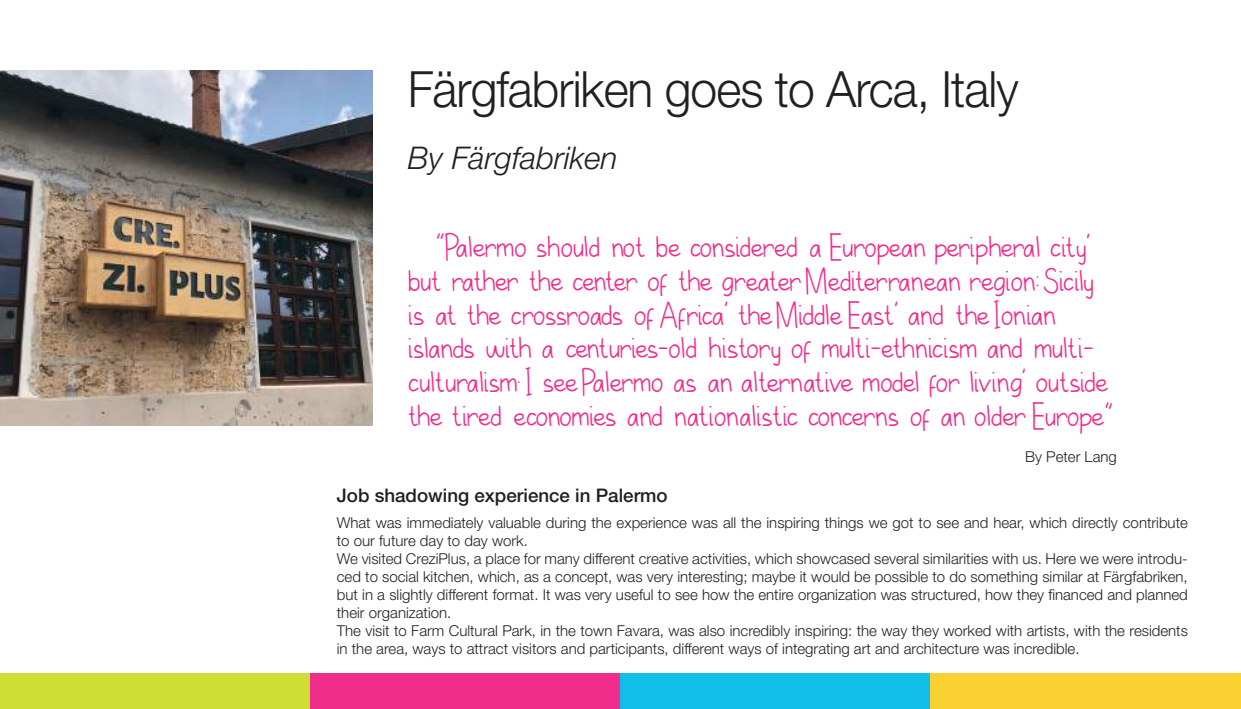
<style>
.page{position:relative;width:1241px;height:709px;background:#fff}
.page>*{position:absolute;margin:0;border:0;box-sizing:border-box;transform-origin:0 0}
.t1{font:300 50px "Helvetica Neue LT Pro";letter-spacing:-.02em;color:#241f1f;scale:.96 1}
.t2{font:33.75px/33.8px "Le Ratna";letter-spacing:-.01em;color:#f02d8b}
.t3{font:italic 300 31.25px "Helvetica Neue LT Pro";color:#241f1f}
.t4{font:500 18.75px "Helvetica Neue LT Pro";color:#241f1f}
.t5{font:300 15px/18px "Helvetica Neue LT Pro";color:#241f1f}
</style>
<div class="page">
<div style="left:0;top:673px;width:310px;height:36px;background:#cede34"></div>
<div style="left:310px;top:673px;width:310px;height:36px;background:#f02d8b"></div>
<div style="left:620px;top:673px;width:310px;height:36px;background:#11bde9"></div>
<div style="left:930px;top:673px;width:310px;height:36px;background:#f9d131"></div>
<img style="left:0;top:71px;width:372px;height:354px">
<h1 class="t1" style="left:407px;top:58px;width:637px">Färgfabriken goes to Arca, Italy</h1>
<h3 class="t3" style="left:407px;top:139px;width:211px">By Färgfabriken</h3>
<p class="t2" style="left:407px;top:232px;width:706px;text-indent:28px">“Palermo should not be considered a European peripheral city, but rather the center of the greater Mediterranean region: Sicily is at the crossroads of Africa, the Middle East, and the Ionian islands with a centuries-old history of multi-ethnicism and multi&shy;culturalism. I see Palermo as an alternative model for living, outside the tired economies and nationalistic concerns of an older Europe”</p>
<p class="t5" style="left:1024px;top:447px;width:93px">By Peter Lang</p>
<p class="t4" style="left:337px;top:484px;width:332px">Job shadowing experience in Palermo</p>
<p class="t5" style="left:337px;top:513px;width:852px">What was immediately valuable during the experience was all the inspiring things we got to see and hear, which directly contribute to our future day to day work.<br>We visited CreziPlus, a place for many different creative activities, which showcased several similarities with us. Here we were introdu&shy;ced to social kitchen, which, as a concept, was very interesting; maybe it would be possible to do something similar at Färgfabriken, but in a slightly different format. It was very useful to see how the entire organization was structured, how they financed and planned their organization.<br>The visit to Farm Cultural Park, in the town Favara, was also incredibly inspiring: the way they worked with artists, with the residents in the area, ways to attract visitors and participants, different ways of integrating art and architecture was incredible.</p>
</div>
